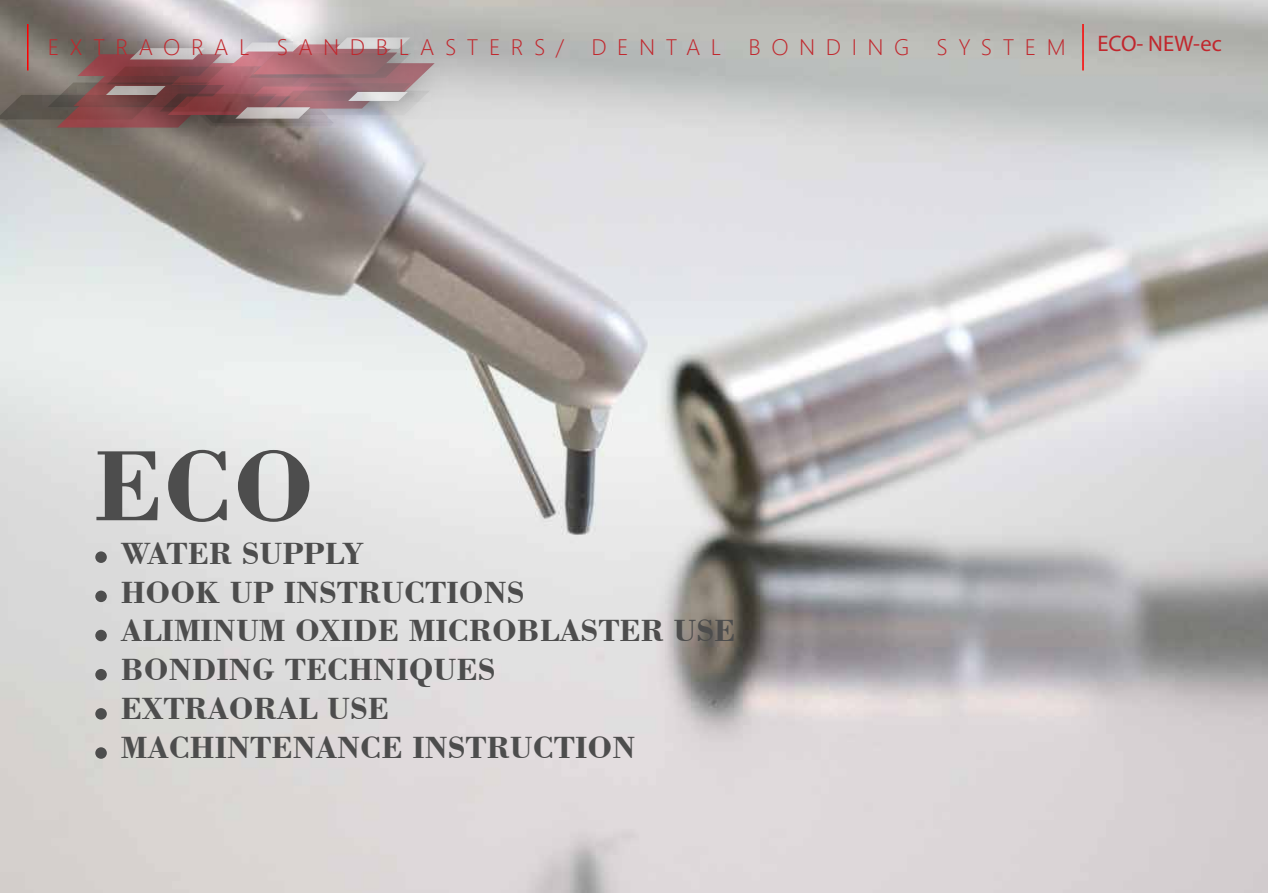
<style>
.page{position:relative;width:1268px;height:893px;background:#fff}
.page>*{position:absolute;margin:0;border:0;box-sizing:border-box;transform-origin:0 0}
.t1{font:700 106.05px "Bodoni BT";color:#4d4d4d}
.t2{font:700 32.25px/38.7px "Bodoni BT";color:#4d4d4d}
.t3{font:22.5px "Myriad Pro";color:#c1272d}
.t4{font:21px "Microsoft Jheng Hei UI Light";letter-spacing:.5em;color:#c1272d}
</style>
<div class="page">
<img style="left:0;top:0;width:1267px;height:893px">
<img style="left:465px;top:12px;width:24px;height:141px">
<img style="left:24px;top:2px;width:52px;height:28px">
<img style="left:3px;top:174px;width:252px;height:9px">
<img style="left:0;top:163px;width:212px;height:12px">
<img style="left:0;top:30px;width:181px;height:133px">
<img style="left:364px;top:39px;width:120px;height:132px">
<img style="left:76px;top:0;width:113px;height:33px">
<img style="left:181px;top:128px;width:183px;height:46px">
<img style="left:356px;top:0;width:108px;height:104px">
<img style="left:189px;top:0;width:167px;height:38px">
<img style="left:52px;top:33px;width:168px;height:117px">
<img style="left:294px;top:39px;width:168px;height:117px">
<svg style="left:0;top:38px;width:434px;height:90px;background:#98787a"></svg>
<hr style="left:1082px;top:24px;width:1px;height:47px;background:#f00">
<hr style="left:27px;top:24px;width:1px;height:47px;background:#f00">
<div style="left:95px;top:551px;width:12px;height:12px;background:#4d4d4d;border-radius:50%"></div>
<div style="left:95px;top:591px;width:12px;height:11px;background:#4d4d4d;border-radius:50%"></div>
<div style="left:95px;top:630px;width:12px;height:11px;background:#4d4d4d;border-radius:50%"></div>
<div style="left:95px;top:669px;width:12px;height:11px;background:#4d4d4d;border-radius:50%"></div>
<div style="left:95px;top:708px;width:12px;height:12px;background:#4d4d4d;border-radius:50%"></div>
<div style="left:95px;top:747px;width:12px;height:12px;background:#4d4d4d;border-radius:50%"></div>
<p class="t4" style="left:48px;top:34px;width:203px">EXTRAORAL</p>
<p class="t4" style="left:276px;top:34px;width:289px">SANDBLASTERS/</p>
<p class="t4" style="left:591px;top:34px;width:131px">DENTAL</p>
<p class="t4" style="left:748px;top:34px;width:162px">BONDING</p>
<p class="t4" style="left:936px;top:34px;width:131px">SYSTEM</p>
<p class="t3" style="left:1097px;top:29px;width:126px">ECO- NEW-ec</p>
<h1 class="t1" style="left:93px;top:420px;width:223px">ECO</h1>
<p class="t2" style="left:121px;top:533px;width:616px">WATER SUPPLY<br>HOOK UP INSTRUCTIONS<br>ALIMINUM OXIDE MICROBLASTER USE<br>BONDING TECHNIQUES<br>EXTRAORAL USE<br>MACHINTENANCE INSTRUCTION</p>
</div>
